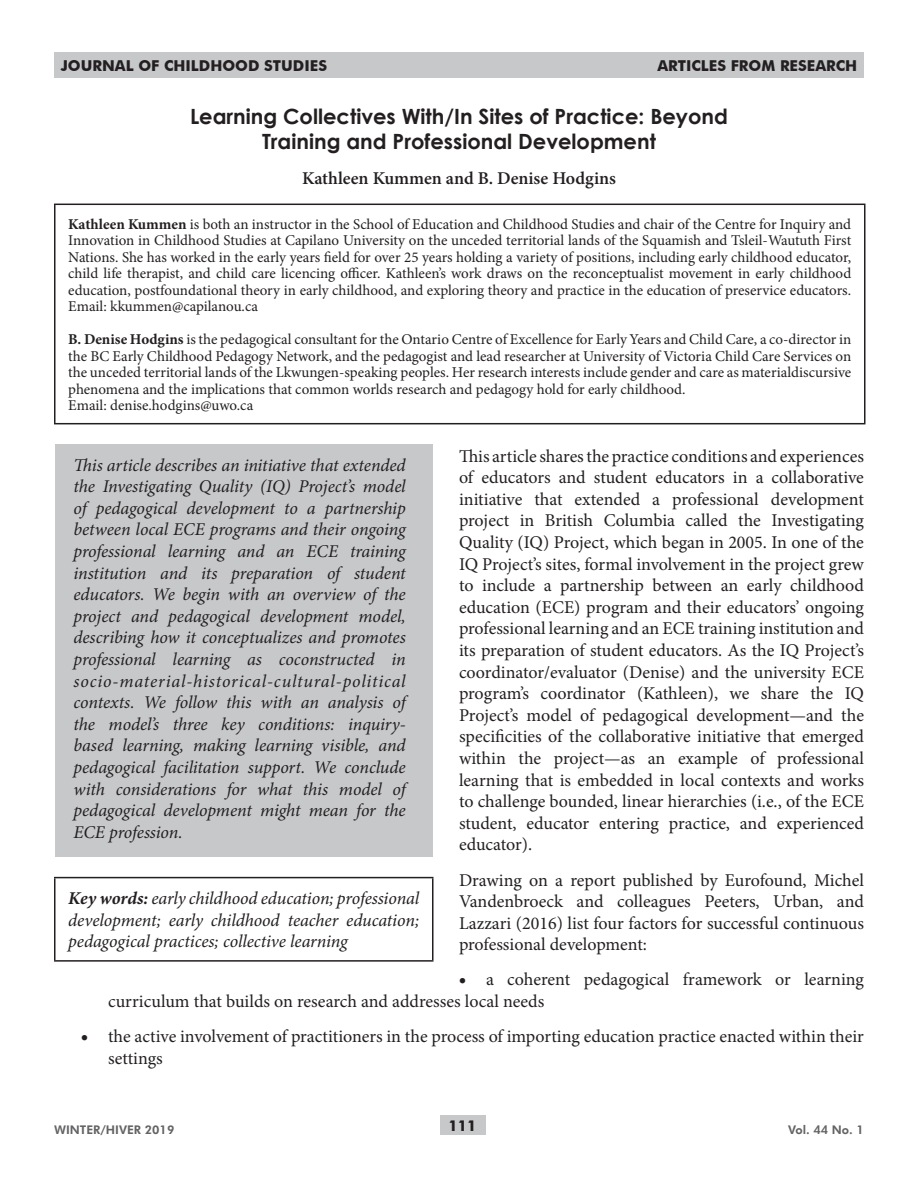
<style>
.page{position:relative;width:918px;height:1188px;background:#fff}
.page>*{position:absolute;margin:0;border:0;box-sizing:border-box;transform-origin:0 0}
.t1{font:700 21px/25.2px "Century Gothic";color:#231f20;text-align:center}
.t2{font:18px/21.6px "Minion Pro";color:#231f20;text-align:justify}
.t3{font:italic 18px/21.6px "Minion Pro";letter-spacing:-.005em;color:#231f20;text-align:justify}
.t4{font:600 18px "Minion Pro";color:#231f20}
.t5{font:15px/16.5px "Minion Pro";color:#231f20;text-align:justify}
.t6{font:700 15px "Futura BT";color:#231f20}
.t7{font:800 12px "Futura BT";color:#636366}
.s1{font-weight:700}
</style>
<div class="page">
<div style="left:440px;top:1116px;width:45px;height:19px;background:#c7c8ca"></div>
<div style="left:54px;top:52px;width:810px;height:26px;background:#c7c8ca"></div>
<hr style="left:54px;top:204px;width:812px;height:1px;background:#231f20">
<hr style="left:54px;top:205px;width:2px;height:218px;background:#231f20">
<hr style="left:864px;top:205px;width:2px;height:218px;background:#231f20">
<hr style="left:54px;top:423px;width:812px;height:1px;background:#231f20">
<div style="left:55px;top:444px;width:378px;height:412px;background:#c7c8ca"></div>
<hr style="left:54px;top:877px;width:380px;height:1px;background:#231f20">
<hr style="left:54px;top:878px;width:2px;height:82px;background:#231f20">
<hr style="left:432px;top:878px;width:2px;height:82px;background:#231f20">
<hr style="left:54px;top:960px;width:380px;height:2px;background:#231f20">
<p class="t6" style="left:61px;top:57px;width:268px">JOURNAL OF CHILDHOOD STUDIES</p>
<p class="t6" style="left:657px;top:57px;width:201px">ARTICLES FROM RESEARCH</p>
<p class="t1" style="left:190px;top:103px;width:540px">Learning Collectives With/In Sites of Practice: Beyond<br>Training and Professional Development</p>
<p class="t4" style="left:302px;top:166px;width:315px">Kathleen Kummen and B. Denise Hodgins</p>
<p class="t5" style="left:68px;top:216px;width:785px"><span class="s1">Kathleen Kummen</span> is both an instructor in the School of Education and Childhood Studies and chair of the Centre for Inquiry and Innovation in Childhood Studies at Capilano University on the unceded territorial lands of the Squamish and Tsleil-Waututh First Nations. She has worked in the early years field for over 25 years holding a variety of positions, including early childhood educator, child life therapist, and child care licencing officer. Kathleen’s work draws on the reconceptualist movement in early childhood education, postfoundational theory in early childhood, and exploring theory and practice in the education of preservice educators.<br>Email: kkummen@capilanou.ca</p>
<p class="t5" style="left:68px;top:331px;width:785px;text-align:left"><span class="s1">B. Denise Hodgins</span> is the pedagogical consultant for the Ontario Centre of Excellence for Early Years and Child Care, a co-director in the BC Early Childhood Pedagogy Network, and the pedagogist and lead researcher at University of Victoria Child Care Services on the unceded territorial lands of the Lkwungen-speaking peoples. Her research interests include gender and care as materialdiscursive phenomena and the implications that common worlds research and pedagogy hold for early childhood.<br>Email: denise.hodgins@uwo.ca</p>
<p class="t2" style="left:459px;top:445px;width:407px">This article shares the practice conditions and experiences of educators and student educators in a collaborative initiative that extended a professional development project in British Columbia called the Investigating Quality (IQ) Project, which began in 2005. In one of the IQ Project’s sites, formal involvement in the project grew to include a partnership between an early childhood education (ECE) program and their educators’ ongoing professional learning and an ECE training institution and its preparation of student educators. As the IQ Project’s coordinator/evaluator (Denise) and the university ECE program’s coordinator (Kathleen), we share the IQ Project’s model of pedagogical development—and the specificities of the collaborative initiative that emerged within the project—as an example of professional learning that is embedded in local contexts and works to challenge bounded, linear hierarchies (i.e., of the ECE student, educator entering practice, and experienced educator).</p>
<p class="t2" style="left:459px;top:869px;width:407px">Drawing on a report published by Eurofound, Michel Vandenbroeck and colleagues Peeters, Urban, and Lazzari (2016) list four factors for successful continuous professional development:</p>
<p class="t2" style="left:108px;top:969px;width:758px;text-indent:351px">• a coherent pedagogical framework or learning curriculum that builds on research and addresses local needs</p>
<p class="t2" style="left:108px;top:1026px;width:757px;text-indent:-27px">• the active involvement of practitioners in the process of importing education practice enacted within their settings</p>
<p class="t3" style="left:74px;top:454px;width:334px">This article describes an initiative that extended the Investigating Quality (IQ) Project’s model of pedagogical development to a partnership between local ECE programs and their ongoing professional learning and an ECE training institution and its preparation of student educators. We begin with an overview of the project and pedagogical development model, describing how it conceptualizes and promotes professional learning as coconstructed in socio-material-historical-cultural-political contexts. We follow this with an analysis of the model’s three key conditions: inquiry&shy;based learning, making learning visible, and pedagogical facilitation support. We conclude with considerations for what this model of pedagogical development might mean for the ECE profession.</p>
<p class="t3" style="left:68px;top:888px;width:353px"><span class="s1">Key words:</span> early childhood education; professional development; early childhood teacher education; pedagogical practices; collective learning</p>
<p class="t7" style="left:54px;top:1122px;width:122px">WINTER/HIVER 2019</p>
<p class="t6" style="left:448px;top:1117px;width:30px">111</p>
<p class="t7" style="left:788px;top:1122px;width:77px">Vol. 44 No. 1</p>
</div>
